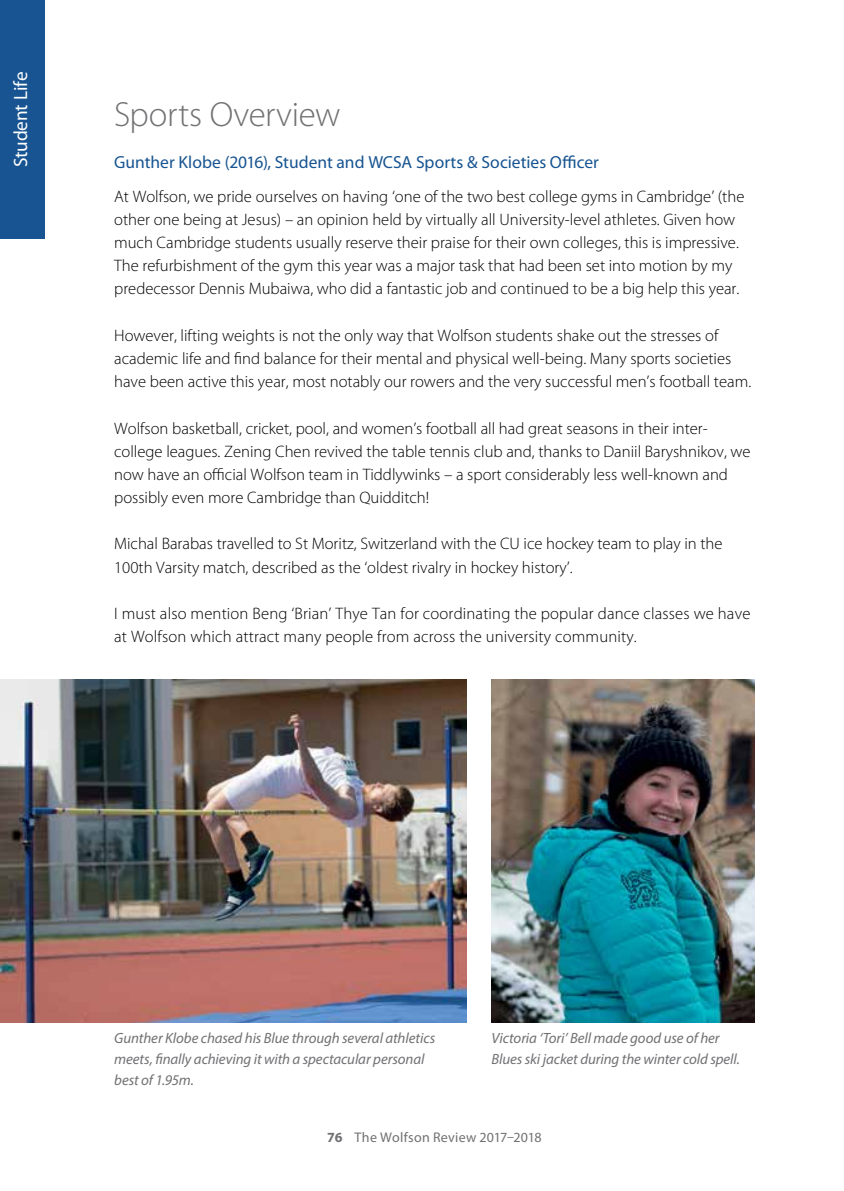
<style>
.page{position:relative;width:844px;height:1191px;background:#fff}
.page>*{position:absolute;margin:0;border:0;box-sizing:border-box;transform-origin:0 0}
.t1{font:300 35px "Myriad Pro";letter-spacing:-.01em;color:#717073}
.t2{font:19.25px "Myriad Pro";letter-spacing:-.005em;color:#fff}
.t3{font:17.5px "Myriad Pro";color:#175491}
.t4{font:300 16.62px/23.3px "Myriad Pro";color:#000}
.t5{font:italic 14.88px/21px "Myriad Pro";letter-spacing:-.005em;color:#717073}
.t6{font:14px "Myriad Pro";letter-spacing:.02em;color:#717073}
.s1{font-weight:700}
</style>
<div class="page">
<div style="left:0;top:0;width:45px;height:238px;background:#175491"></div>
<img style="left:0;top:680px;width:466px;height:342px">
<img style="left:491px;top:680px;width:263px;height:342px">
<p class="t2" style="left:9px;top:167px;width:97px;rotate:-90deg">Student Life</p>
<h1 class="t1" style="left:114px;top:95px;width:228px">Sports Overview</h1>
<p class="t3" style="left:114px;top:152px;width:486px">Gunther Klobe (2016), Student and WCSA Sports &amp; Societies Officer</p>
<p class="t4" style="left:114px;top:185px;width:631px">At Wolfson, we pride ourselves on having ‘one of the two best college gyms in Cambridge’ (the other one being at Jesus) – an opinion held by virtually all University-level athletes. Given how much Cambridge students usually reserve their praise for their own colleges, this is impressive.<br>The refurbishment of the gym this year was a major task that had been set into motion by my predecessor Dennis Mubaiwa, who did a fantastic job and continued to be a big help this year.</p>
<p class="t4" style="left:114px;top:324px;width:638px">However, lifting weights is not the only way that Wolfson students shake out the stresses of academic life and find balance for their mental and physical well-being. Many sports societies have been active this year, most notably our rowers and the very successful men’s football team.</p>
<p class="t4" style="left:114px;top:416px;width:637px">Wolfson basketball, cricket, pool, and women’s football all had great seasons in their inter&shy;college leagues. Zening Chen revived the table tennis club and, thanks to Daniil Baryshnikov, we now have an official Wolfson team in Tiddlywinks – a sport considerably less well-known and possibly even more Cambridge than Quidditch!</p>
<p class="t4" style="left:114px;top:532px;width:609px">Michal Barabas travelled to St Moritz, Switzerland with the CU ice hockey team to play in the<br>100th Varsity match, described as the ‘oldest rivalry in hockey history’.</p>
<p class="t4" style="left:114px;top:602px;width:637px">I must also mention Beng ‘Brian’ Thye Tan for coordinating the popular dance classes we have at Wolfson which attract many people from across the university community.</p>
<p class="t5" style="left:114px;top:1027px;width:322px">Gunther Klobe chased his Blue through several athletics meets, finally achieving it with a spectacular personal best of 1.95m.</p>
<p class="t5" style="left:491px;top:1027px;width:250px">Victoria ‘Tori’ Bell made good use of her<br>Blues ski jacket during the winter cold spell.</p>
<p class="t6" style="left:327px;top:1129px;width:216px"><span class="s1">76</span> The Wolfson Review 2017–2018</p>
</div>
